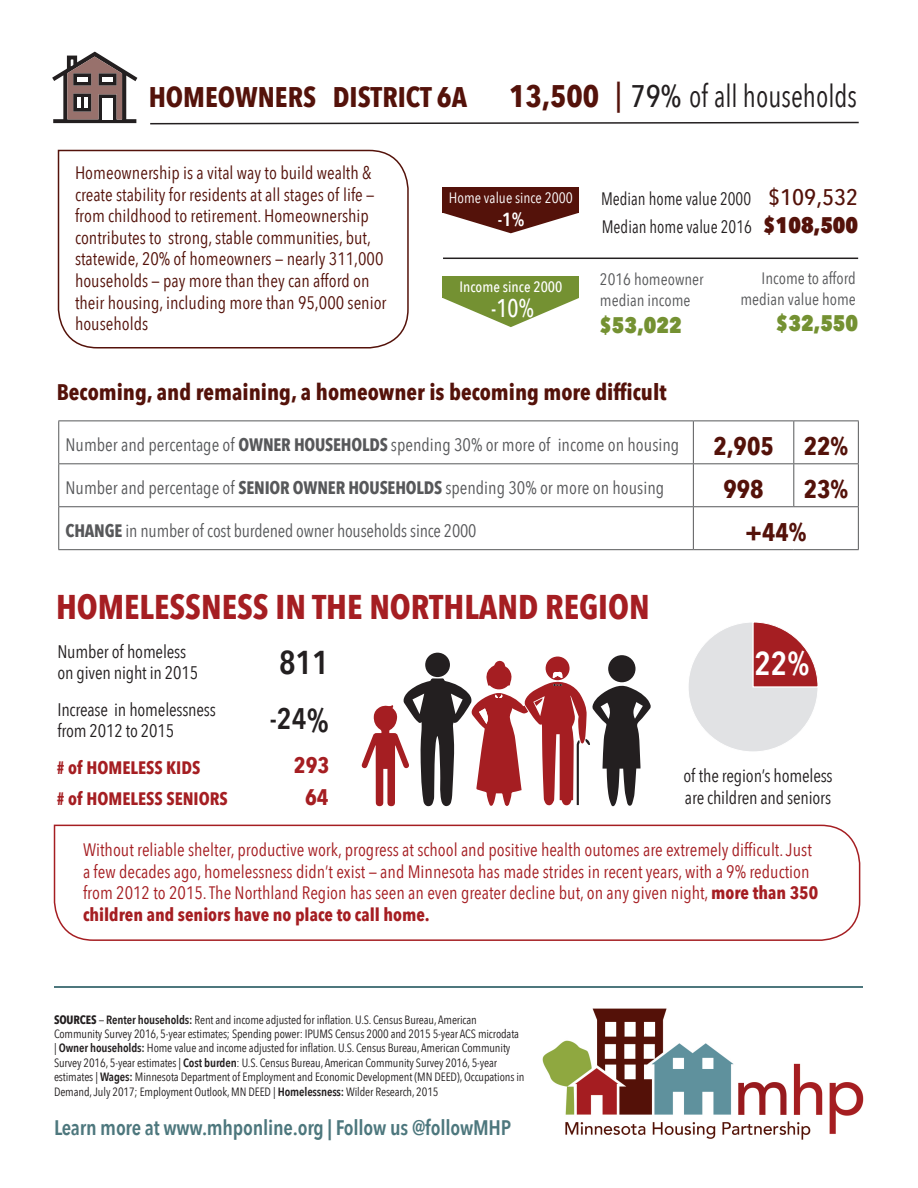
<style>
.page{position:relative;width:918px;height:1188px;background:#fff}
.page>*{position:absolute;margin:0;border:0;box-sizing:border-box;transform-origin:0 0}
.t1{font:700 34.2px "Avenir Next Condensed";color:#a51e22}
.t2{font:600 33px "Avenir Next Condensed";color:#231f20}
.t3{font:600 33px "Avenir Next Condensed";color:#fff}
.t4{font:31.2px "Avenir Next Condensed";color:#231f20;scale:.9 1}
.t5{font:700 31.2px "Avenir Next Condensed";color:#54120a}
.t6{font:600 29.7px "Avenir Next Condensed";color:#231f20}
.t7{font:700 28.35px "Avenir Next Condensed";color:#54120a}
.t8{font:700 25.5px "Avenir Next Condensed";color:#54120a}
.t9{font:500 25.5px "Avenir Next Condensed";color:#fff;scale:.9 1}
.t10{font:700 22.5px "Avenir Next Condensed";color:#54120a}
.t11{font:800 22.5px "Avenir Next Condensed";color:#749132}
.t12{font:800 22.5px "Avenir Next Condensed";color:#54120a}
.t13{font:500 22.5px "Avenir Next Condensed";color:#54120a;scale:1.11 1}
.t14{font:700 22.5px "Avenir Next Condensed";color:#a51e22}
.t15{font:600 21px "Avenir Next Condensed";letter-spacing:-.01em;color:#4d777d}
.t16{font:600 18.9px "Avenir Next Condensed";color:#fff}
.t17{font:18.15px/21.5px "Avenir Next Condensed";letter-spacing:-.01em;color:#231f20}
.t18{font:18px/21.6px "Avenir Next Condensed";color:#a51e22}
.t19{font:18px/21.6px "Avenir Next Condensed";color:#54120a}
.t20{font:18px "Avenir Next Condensed";color:#57585a}
.t21{font:18px "Avenir Next Condensed";color:#231f20;scale:.92 1}
.t22{font:700 18px "Avenir Next Condensed";color:#a51e22}
.t23{font:16.5px "Avenir Next Condensed";color:#57585a}
.t24{font:15px "Avenir Next Condensed";color:#fff}
.t25{font:500 15px "Avenir Next Condensed";color:#fff}
.t26{font:12px/14.4px "Avenir Next Condensed";letter-spacing:-.01em;color:#231f20}
.s1{font-weight:500;color:#54120a}
.s2{font-weight:500}
.s3{font-weight:700}
.s4{font-size:33px}
.s5{font-weight:600}
</style>
<div class="page">
<img style="left:543px;top:1008px;width:320px;height:132px">
<hr style="left:55px;top:986px;width:808px;height:2px;background:#4d777d">
<svg style="left:52px;top:52px;width:85px;height:71px"></svg>
<div style="left:102px;top:77px;width:11px;height:5px;background:#fff"></div>
<div style="left:77px;top:77px;width:10px;height:5px;background:#fff"></div>
<hr style="left:443px;top:258px;width:415px;height:1px;background:#231f20">
<svg style="left:443px;top:298px;width:136px;height:29px"></svg>
<div style="left:443px;top:276px;width:136px;height:22px;background:#749132"></div>
<svg style="left:443px;top:213px;width:135px;height:20px"></svg>
<div style="left:443px;top:187px;width:136px;height:26px;background:#54120a"></div>
<svg style="left:57px;top:149px;width:352px;height:200px"></svg>
<svg style="left:150px;top:121px;width:709px;height:4px"></svg>
<hr style="left:58px;top:421px;width:635px;height:1px;background:#57585a">
<hr style="left:58px;top:421px;width:1px;height:42px;background:#57585a">
<hr style="left:693px;top:421px;width:101px;height:1px;background:#57585a">
<hr style="left:693px;top:421px;width:1px;height:42px;background:#57585a">
<hr style="left:794px;top:421px;width:65px;height:1px;background:#57585a">
<hr style="left:793px;top:421px;width:1px;height:42px;background:#57585a">
<hr style="left:858px;top:421px;width:1px;height:42px;background:#57585a">
<hr style="left:58px;top:463px;width:635px;height:1px;background:#57585a">
<hr style="left:58px;top:464px;width:1px;height:42px;background:#57585a">
<hr style="left:693px;top:463px;width:101px;height:1px;background:#57585a">
<hr style="left:693px;top:464px;width:1px;height:42px;background:#57585a">
<hr style="left:794px;top:463px;width:65px;height:1px;background:#57585a">
<hr style="left:793px;top:464px;width:1px;height:42px;background:#57585a">
<hr style="left:858px;top:464px;width:1px;height:42px;background:#57585a">
<hr style="left:58px;top:506px;width:635px;height:1px;background:#57585a">
<hr style="left:58px;top:507px;width:1px;height:42px;background:#57585a">
<hr style="left:693px;top:506px;width:101px;height:1px;background:#57585a">
<hr style="left:693px;top:507px;width:1px;height:42px;background:#57585a">
<hr style="left:794px;top:506px;width:65px;height:1px;background:#57585a">
<hr style="left:858px;top:507px;width:1px;height:42px;background:#57585a">
<hr style="left:58px;top:549px;width:635px;height:1px;background:#57585a">
<hr style="left:693px;top:549px;width:101px;height:1px;background:#57585a">
<hr style="left:794px;top:549px;width:65px;height:1px;background:#57585a">
<svg style="left:608px;top:655px;width:28px;height:27px"></svg>
<svg style="left:361px;top:657px;width:290px;height:150px"></svg>
<div style="left:425px;top:653px;width:25px;height:24px;background:#231f20;border-radius:50%"></div>
<div style="left:434px;top:680px;width:8px;height:34px;background:#231f20"></div>
<svg style="left:53px;top:824px;width:808px;height:117px"></svg>
<svg style="left:689px;top:622px;width:129px;height:130px"></svg>
<p class="t7" style="left:149px;top:80px;width:169px">HOMEOWNERS</p>
<p class="t5" style="left:509px;top:77px;width:92px">13,500</p>
<p class="t4" style="left:615px;top:70px;width:270px"><span class="s1">|</span> <span class="s2">79%</span> of all households</p>
<p class="t7" style="left:333px;top:80px;width:136px">DISTRICT 6A</p>
<p class="t19" style="left:75px;top:161px;width:313px">Homeownership is a vital way to build wealth &amp; create stability for residents at all stages of life — from childhood to retirement. Homeownership contributes to strong, stable communities, but, statewide, 20% of homeowners — nearly 311,000 households — pay more than they can afford on their housing, including more than 95,000 senior households</p>
<p class="t24" style="left:449px;top:185px;width:125px">Home value since 2000</p>
<p class="t16" style="left:498px;top:203px;width:28px">-1%</p>
<p class="t25" style="left:460px;top:277px;width:104px">Income since 2000</p>
<p class="t9" style="left:491px;top:292px;width:49px">-10%</p>
<p class="t21" style="left:601px;top:184px;width:165px">Median home value 2000</p>
<p class="t13" style="left:768px;top:184px;width:83px">$109,532</p>
<p class="t21" style="left:602px;top:212px;width:165px">Median home value 2016</p>
<p class="t12" style="left:763px;top:211px;width:96px">$108,500</p>
<p class="t23" style="left:600px;top:265px;width:105px">2016 homeowner</p>
<p class="t23" style="left:600px;top:286px;width:92px">median income</p>
<p class="t11" style="left:599px;top:311px;width:84px">$53,022</p>
<p class="t23" style="left:762px;top:264px;width:96px">Income to afford</p>
<p class="t23" style="left:740px;top:285px;width:117px">median value home</p>
<p class="t11" style="left:776px;top:310px;width:84px">$32,550</p>
<p class="t10" style="left:57px;top:378px;width:611px">Becoming, and remaining, a homeowner is becoming more difficult</p>
<p class="t20" style="left:66px;top:430px;width:615px">Number and percentage of <span class="s3">OWNER HOUSEHOLDS</span> spending 30% or more of income on housing</p>
<p class="t8" style="left:713px;top:431px;width:62px">2,905</p>
<p class="t8" style="left:804px;top:431px;width:46px">22%</p>
<p class="t20" style="left:66px;top:473px;width:600px">Number and percentage of <span class="s3">SENIOR OWNER HOUSEHOLDS</span> spending 30% or more on housing</p>
<p class="t8" style="left:723px;top:473px;width:42px">998</p>
<p class="t8" style="left:804px;top:473px;width:46px">23%</p>
<p class="t20" style="left:66px;top:516px;width:413px"><span class="s3">CHANGE</span> in number of cost burdened owner households since 2000</p>
<p class="t8" style="left:745px;top:516px;width:63px">+44%</p>
<p class="t1" style="left:56px;top:586px;width:595px">HOMELESSNESS IN THE NORTHLAND REGION</p>
<p class="t17" style="left:57px;top:640px;width:130px">Number of homeless</p>
<p class="t17" style="left:57px;top:661px;width:142px">on given night in 2015</p>
<p class="t2" style="left:279px;top:634px;width:51px">811</p>
<p class="t17" style="left:57px;top:698px;width:160px">Increase in homelessness from 2012 to 2015</p>
<p class="t6" style="left:270px;top:693px;width:60px">-24<span class="s4">%</span></p>
<p class="t3" style="left:754px;top:635px;width:56px">22%</p>
<p class="t14" style="left:294px;top:752px;width:37px">293</p>
<p class="t14" style="left:305px;top:784px;width:25px">64</p>
<p class="t22" style="left:57px;top:757px;width:145px"># of HOMELESS KIDS</p>
<p class="t17" style="left:683px;top:765px;width:151px">of the region’s homeless</p>
<p class="t17" style="left:685px;top:786px;width:148px">are children and seniors</p>
<p class="t22" style="left:57px;top:787px;width:172px"># of HOMELESS SENIORS</p>
<p class="t18" style="left:83px;top:838px;width:737px">Without reliable shelter, productive work, progress at school and positive health outomes are extremely difficult. Just a few decades ago, homelessness didn’t exist — and Minnesota has made strides in recent years, with a 9% reduction from 2012 to 2015. The Northland Region has seen an even greater decline but, on any given night, <span class="s3">more than 350 children and seniors have no place to call home.</span></p>
<p class="t26" style="left:54px;top:1012px;width:472px"><span class="s3">SOURCES</span> — <span class="s5">Renter households:</span> Rent and income adjusted for inflation. U.S. Census Bureau, American Community Survey 2016, 5-year estimates; Spending power: IPUMS Census 2000 and 2015 5-year ACS microdata | <span class="s5">Owner households:</span> Home value and income adjusted for inflation. U.S. Census Bureau, American Community Survey 2016, 5-year estimates | <span class="s5">Cost burden</span>: U.S. Census Bureau, American Community Survey 2016, 5-year estimates | <span class="s5">Wages:</span> Minnesota Department of Employment and Economic Development (MN DEED), Occupations in Demand, July 2017; Employment Outlook, MN DEED | <span class="s5">Homelessness:</span> Wilder Research, 2015</p>
<h3 class="t15" style="left:54px;top:1110px;width:459px">Learn more at www.mhponline.org | Follow us @followMHP</h3>
</div>
